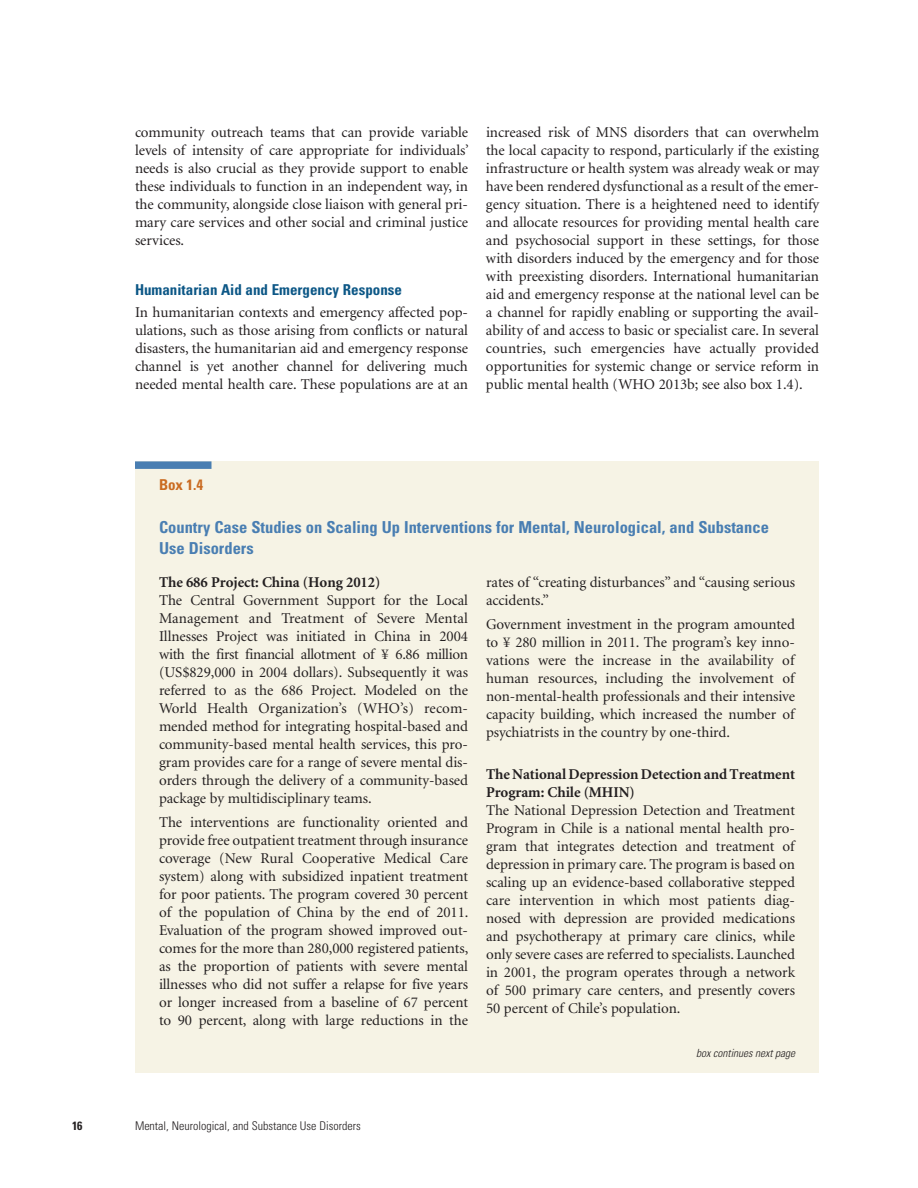
<style>
.page{position:relative;width:918px;height:1188px;background:#fff}
.page>*{position:absolute;margin:0;border:0;box-sizing:border-box;transform-origin:0 0}
.t1{font:700 condensed 16.5px/21px "Univers";color:#497eb2}
.t2{font:15px/18px "Minion";letter-spacing:-.005em;color:#231f20;text-align:justify}
.t3{font:700 condensed 15px "Univers";color:#ca6b21}
.t4{font:300 condensed 12px "Univers";color:#231f20}
.t5{font:700 condensed 12px "Univers";color:#231f20}
.t6{font:italic 300 condensed 11.25px "Univers";color:#231f20}
.s1{font-family:"Univers";font-weight:700;font-stretch:condensed;color:#0c5786}
.s2{font-weight:700}
</style>
<div class="page">
<div style="left:135px;top:461px;width:684px;height:612px;background:#f6f3e5"></div>
<div style="left:135px;top:461px;width:77px;height:8px;background:#497eb2"></div>
<p class="t2" style="left:135px;top:125px;width:335px">community outreach teams that can provide variable levels of intensity of care appropriate for individuals’ needs is also crucial as they provide support to enable these individuals to function in an independent way, in the community, alongside close liaison with general pri&shy;mary care services and other social and criminal justice services.</p>
<p class="t2" style="left:135px;top:280px;width:335px;line-height:22.5px"><span class="s1">Humanitarian Aid and Emergency Response<br></span>In humanitarian contexts and emergency affected pop-</p>
<p class="t2" style="left:135px;top:323px;width:335px">ulations, such as those arising from conflicts or natural disasters, the humanitarian aid and emergency response channel is yet another channel for delivering much needed mental health care. These populations are at an</p>
<p class="t2" style="left:486px;top:125px;width:335px">increased risk of MNS disorders that can overwhelm the local capacity to respond, particularly if the existing infrastructure or health system was already weak or may have been rendered dysfunctional as a result of the emer&shy;gency situation. There is a heightened need to identify and allocate resources for providing mental health care and psychosocial support in these settings, for those with disorders induced by the emergency and for those with preexisting disorders. International humanitarian aid and emergency response at the national level can be a channel for rapidly enabling or supporting the avail&shy;ability of and access to basic or specialist care. In several countries, such emergencies have actually provided opportunities for systemic change or service reform in public mental health (WHO 2013b; see also box 1.4).</p>
<p class="t3" style="left:159px;top:479px;width:46px">Box 1.4</p>
<p class="t1" style="left:159px;top:519px;width:611px">Country Case Studies on Scaling Up Interventions for Mental, Neurological, and Substance<br>Use Disorders</p>
<p class="t2" style="left:159px;top:575px;width:311px;text-align:left"><span class="s2">The 686 Project: China (Hong 2012)<br></span>The Central Government Support for the Local Management and Treatment of Severe Mental Illnesses Project was initiated in China in 2004 with the first financial allotment of ¥ 6.86 million (US$829,000 in 2004 dollars). Subsequently it was referred to as the 686 Project. Modeled on the World Health Organization’s (WHO’s) recom&shy;mended method for integrating hospital-based and community- based mental health services, this pro&shy;gram provides care for a range of severe mental dis&shy;orders through the delivery of a community-based package by multidisciplinary teams.</p>
<p class="t2" style="left:159px;top:815px;width:311px">The interventions are functionality oriented and provide free outpatient treatment through insurance coverage (New Rural Cooperative Medical Care system) along with subsidized inpatient treatment for poor patients. The program covered 30 percent of the population of China by the end of 2011.<br>Evaluation of the program showed improved out&shy;comes for the more than 280,000 registered patients, as the proportion of patients with severe mental illnesses who did not suffer a relapse for five years or longer increased from a baseline of 67 percent to 90 percent, along with large reductions in the</p>
<p class="t2" style="left:486px;top:575px;width:311px">rates of “creating disturbances” and “causing serious accidents.”</p>
<p class="t2" style="left:486px;top:617px;width:311px">Government investment in the program amounted to ¥ 280 million in 2011. The program’s key inno&shy;vations were the increase in the availability of human resources, including the involvement of non- mental-health professionals and their intensive capacity building, which increased the number of psychiatrists in the country by one-third.</p>
<p class="t2" style="left:486px;top:767px;width:311px;text-align:left"><span class="s2">The National Depression Detection and Treatment Program: Chile (MHIN)<br></span>The National Depression Detection and Treatment Program in Chile is a national mental health pro&shy;gram that integrates detection and treatment of depression in primary care. The program is based on scaling up an evidence-based collaborative stepped care intervention in which most patients diag&shy;nosed with depression are provided medications and psychotherapy at primary care clinics, while only severe cases are referred to specialists. Launched in 2001, the program operates through a network of 500 primary care centers, and presently covers 50 percent of Chile’s population.</p>
<p class="t6" style="left:696px;top:1049px;width:100px">box continues next page</p>
<p class="t5" style="left:72px;top:1122px;width:12px">16</p>
<p class="t4" style="left:135px;top:1122px;width:227px">Mental, Neurological, and Substance Use Disorders</p>
</div>
